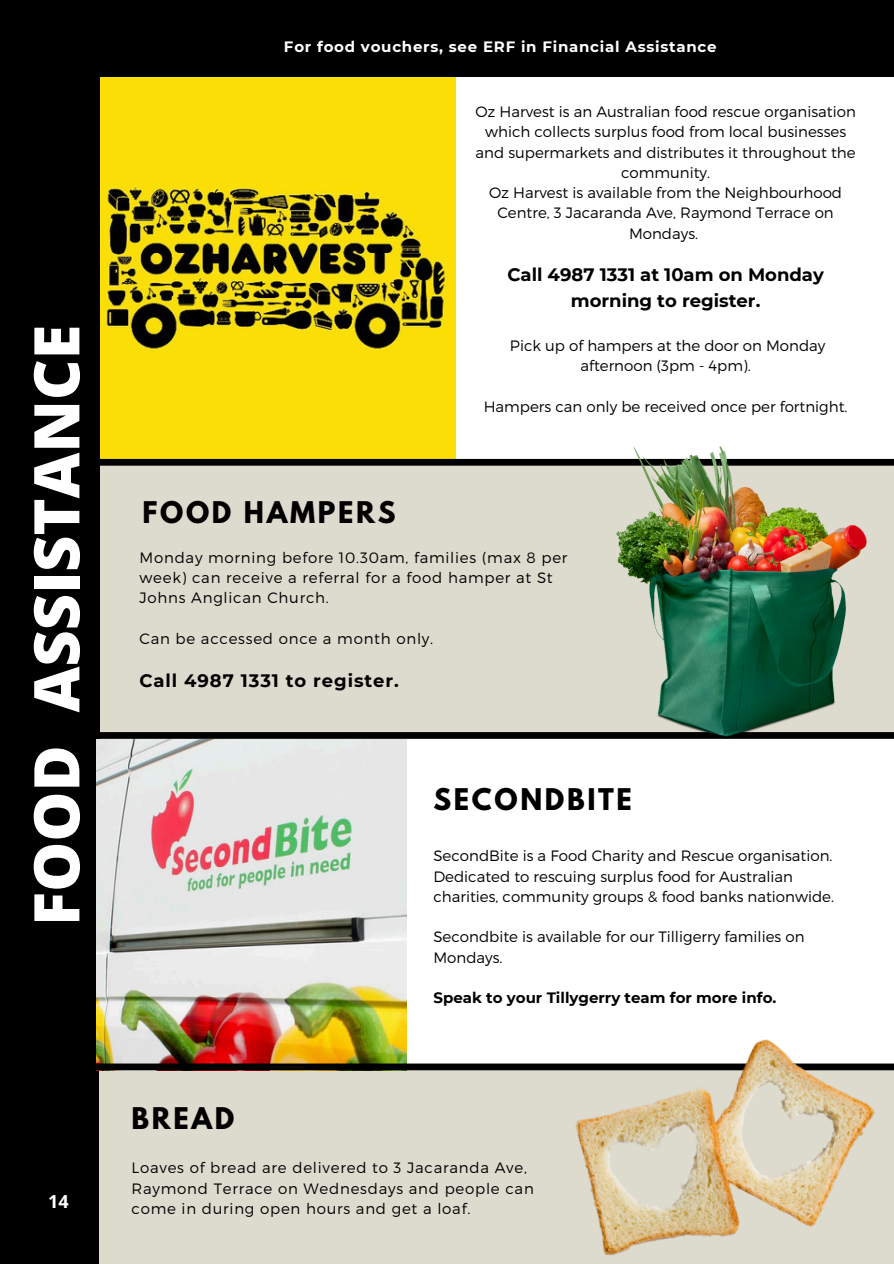
<style>
.page{position:relative;width:894px;height:1264px;background:#fff}
.page>*{position:absolute;margin:0;border:0;box-sizing:border-box;transform-origin:0 0}
.t1{font:800 63px "Open Sans";color:#fff}
.t2{font:700 26.4px "League Spartan";letter-spacing:.1em;color:#000}
.t3{font:700 18px/25.8px "Montserrat";color:#000;text-align:center}
.t4{font:700 18px "Montserrat";letter-spacing:.05em;color:#000}
.t5{font:700 18px "Open Sans";color:#fff}
.t6{font:300 15px/20.2px "Montserrat";color:#000;text-align:center}
.t7{font:300 15px/20.2px "Montserrat";letter-spacing:.05em;color:#000}
.t8{font:700 15px "Montserrat";letter-spacing:.05em;color:#fff}
.t9{font:700 15px "Montserrat";color:#000}
</style>
<div class="page">
<img style="left:99px;top:76px;width:356px;height:383px">
<div style="left:97px;top:464px;width:796px;height:271px;background:#dddace"></div>
<div style="left:0;top:0;width:99px;height:1263px;background:#000"></div>
<div style="left:99px;top:1066px;width:794px;height:197px;background:#dddace"></div>
<img style="left:97px;top:739px;width:309px;height:324px">
<div style="left:93px;top:1063px;width:800px;height:7px;background:#000"></div>
<div style="left:93px;top:732px;width:800px;height:6px;background:#000"></div>
<div style="left:93px;top:459px;width:800px;height:6px;background:#000"></div>
<img style="left:463px;top:1039px;width:430px;height:217px">
<div style="left:97px;top:0;width:796px;height:76px;background:#000"></div>
<img style="left:616px;top:446px;width:250px;height:293px">
<h2 class="t1" style="left:12px;top:925px;width:602px;rotate:-90deg">FOOD ASSISTANCE</h2>
<p class="t5" style="left:48px;top:1188px;width:22px">14</p>
<p class="t8" style="left:284px;top:38px;width:434px">For food vouchers, see ERF in Financial Assistance</p>
<p class="t2" style="left:142px;top:499px;width:254px">FOOD HAMPERS</p>
<h4 class="t6" style="left:475px;top:101px;width:382px">Oz Harvest is an Australian food rescue organisation which collects surplus food from local businesses and supermarkets and distributes it throughout the community.</h4>
<p class="t6" style="left:489px;top:182px;width:354px">Oz Harvest is available from the Neighbourhood<br>Centre, 3 Jacaranda Ave, Raymond Terrace on<br>Mondays.</p>
<p class="t3" style="left:507px;top:262px;width:318px">Call 4987 1331 at 10am on Monday morning to register.</p>
<h3 class="t6" style="left:510px;top:335px;width:317px">Pick up of hampers at the door on Monday afternoon (3pm - 4pm).</h3>
<p class="t6" style="left:483px;top:396px;width:365px">Hampers can only be received once per fortnight.</p>
<p class="t7" style="left:139px;top:546px;width:429px">Monday morning before 10.30am, families (max 8 per week) can receive a referral for a food hamper at St<br>Johns Anglican Church.</p>
<h2 class="t7" style="left:139px;top:627px;width:295px">Can be accessed once a month only.</h2>
<p class="t4" style="left:139px;top:669px;width:261px">Call 4987 1331 to register.</p>
<h3 class="t2" style="left:131px;top:1104px;width:104px">BREAD</h3>
<h4 class="t2" style="left:433px;top:786px;width:200px">SECONDBITE</h4>
<p class="t6" style="left:433px;top:845px;width:402px;text-align:left">SecondBite is a Food Charity and Rescue organisation.<br>Dedicated to rescuing surplus food for Australian charities, community groups &amp; food banks nationwide.</p>
<h2 class="t6" style="left:433px;top:926px;width:372px;text-align:left">Secondbite is available for our Tilligerry families on<br>Mondays.</h2>
<p class="t9" style="left:433px;top:988px;width:344px">Speak to your Tillygerry team for more info.</p>
<p class="t7" style="left:131px;top:1156px;width:403px">Loaves of bread are delivered to 3 Jacaranda Ave,<br>Raymond Terrace on Wednesdays and people can come in during open hours and get a loaf.</p>
</div>
